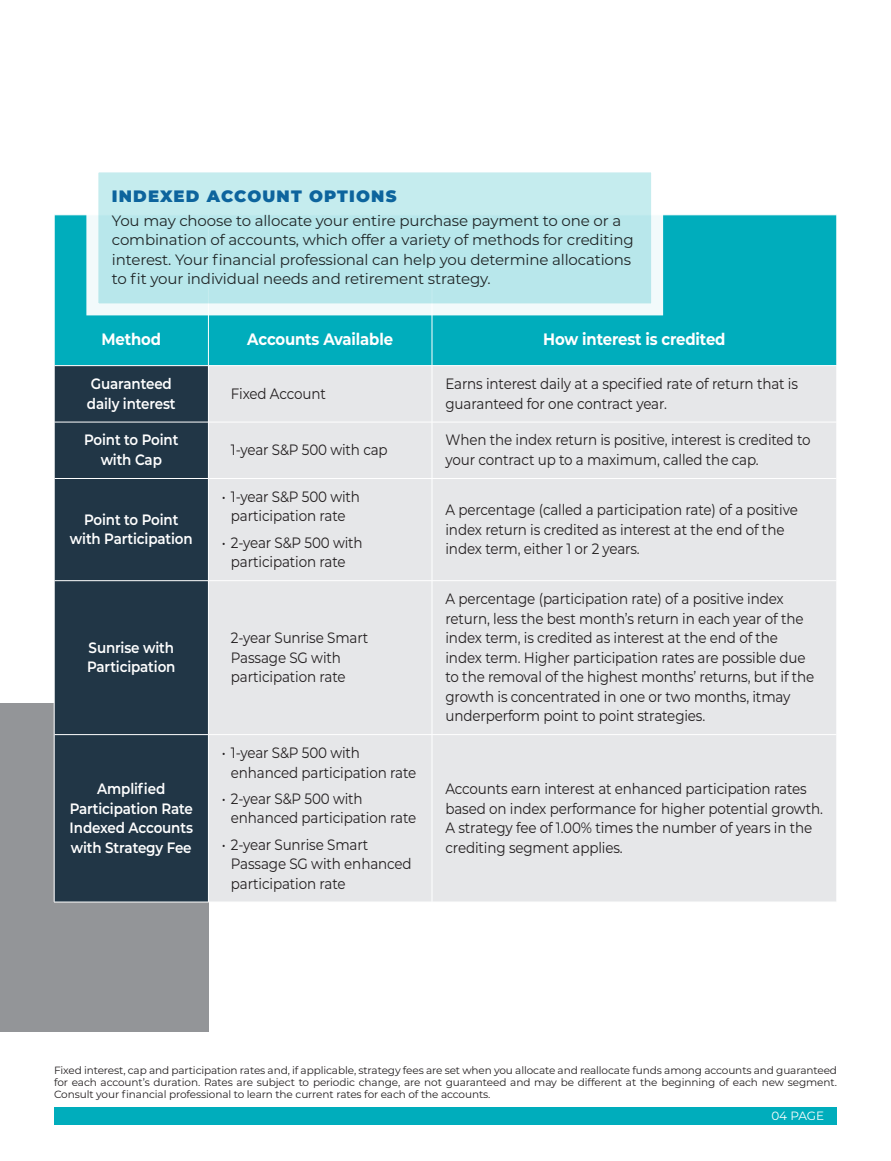
<style>
.page{position:relative;width:891px;height:1161px;background:#fff}
.page>*{position:absolute;margin:0;border:0;box-sizing:border-box;transform-origin:0 0}
._7_8_Montserrat_Reg{font:700 16.5px "Montserrat";letter-spacing:-.01em;color:#fff;scale:.9 1}
.t1{font:900 16.5px "Montserrat";letter-spacing:.07em;color:#005c98}
._7_8_Montserrat_Reg-2{font:15px/19.5px "Montserrat";letter-spacing:-.01em;color:#231f20;scale:.9 1}
._7_8_Montserrat_Reg-3{font:15px/19.5px "Montserrat";letter-spacing:-.01em;color:#231f20}
._7_8_Montserrat_Reg-4{font:600 15px/19.5px "Montserrat";letter-spacing:-.01em;color:#fff;text-align:center;scale:.9 1}
.t2{font:12px "Montserrat";letter-spacing:-.005em;color:#fff}
._7_8_Montserrat_Reg-5{font:10.5px/12px "Montserrat";letter-spacing:-.01em;color:#231f20;text-align:justify}
</style>
<div class="page">
<div style="left:54px;top:1107px;width:783px;height:18px;background:#00adbc"></div>
<div style="left:0;top:703px;width:208px;height:329px;background:#939598"></div>
<div style="left:55px;top:216px;width:782px;height:149px;background:#00adbc"></div>
<div style="left:55px;top:366px;width:153px;height:536px;background:#213646"></div>
<div style="left:209px;top:366px;width:627px;height:536px;background:#e6e7e9"></div>
<hr style="left:54px;top:581px;width:1px;height:154px;background:#fff">
<hr style="left:54px;top:735px;width:1px;height:167px;background:#fff">
<hr style="left:54px;top:902px;width:154px;height:1px;background:#fff">
<hr style="left:208px;top:215px;width:1px;height:150px;background:#fff">
<hr style="left:432px;top:215px;width:1px;height:150px;background:#fff">
<hr style="left:432px;top:366px;width:1px;height:56px;background:#fff">
<hr style="left:432px;top:422px;width:1px;height:56px;background:#fff">
<hr style="left:432px;top:479px;width:1px;height:101px;background:#fff">
<hr style="left:432px;top:581px;width:1px;height:153px;background:#fff">
<hr style="left:54px;top:734px;width:154px;height:1px;background:#fff">
<hr style="left:209px;top:734px;width:223px;height:1px;background:#fff">
<hr style="left:432px;top:734px;width:405px;height:1px;background:#fff">
<hr style="left:432px;top:735px;width:1px;height:167px;background:#fff">
<hr style="left:54px;top:422px;width:154px;height:1px;background:#fff">
<hr style="left:209px;top:422px;width:223px;height:1px;background:#fff">
<hr style="left:432px;top:422px;width:405px;height:1px;background:#fff">
<hr style="left:54px;top:478px;width:154px;height:1px;background:#fff">
<hr style="left:209px;top:478px;width:223px;height:1px;background:#fff">
<hr style="left:432px;top:478px;width:405px;height:1px;background:#fff">
<hr style="left:54px;top:580px;width:154px;height:1px;background:#fff">
<hr style="left:209px;top:580px;width:223px;height:1px;background:#fff">
<hr style="left:432px;top:580px;width:405px;height:1px;background:#fff">
<div style="left:92px;top:166px;width:565px;height:143px;background:linear-gradient(to right,#bce9ec,#bce9ec)"></div>
<div style="left:86px;top:160px;width:577px;height:155px;border:12px solid #fff"></div>
<p class="t1" style="left:112px;top:184px;width:286px">INDEXED ACCOUNT OPTIONS</p>
<p class="_7_8_Montserrat_Reg-3" style="left:112px;top:210px;width:523px">You may choose to allocate your entire purchase payment to one or a combination of accounts, which offer a variety of methods for crediting interest. Your financial professional can help you determine allocations to fit your individual needs and retirement strategy.</p>
<p class="_7_8_Montserrat_Reg" style="left:102px;top:328px;width:68px">Method</p>
<p class="_7_8_Montserrat_Reg" style="left:247px;top:328px;width:163px">Accounts Available</p>
<p class="_7_8_Montserrat_Reg" style="left:543px;top:328px;width:204px">How interest is credited</p>
<p class="_7_8_Montserrat_Reg-4" style="left:87px;top:373px;width:100px;text-align:left">Guaranteed daily interest</p>
<p class="_7_8_Montserrat_Reg-2" style="left:231px;top:383px;width:107px">Fixed Account</p>
<p class="_7_8_Montserrat_Reg-2" style="left:446px;top:373px;width:393px">Earns interest daily at a specified rate of return that is guaranteed for one contract year.</p>
<p class="_7_8_Montserrat_Reg-4" style="left:84px;top:430px;width:106px">Point to Point with Cap</p>
<p class="_7_8_Montserrat_Reg-2" style="left:231px;top:440px;width:176px">1-year S&amp;P 500 with cap</p>
<p class="_7_8_Montserrat_Reg-2" style="left:446px;top:430px;width:407px">When the index return is positive, interest is credited to your contract up to a maximum, called the cap.</p>
<p class="_7_8_Montserrat_Reg-4" style="left:70px;top:509px;width:138px">Point to Point with Participation</p>
<p class="_7_8_Montserrat_Reg-2" style="left:222px;top:486px;width:155px;text-align:center">• 1-year S&amp;P 500 with participation rate</p>
<p class="_7_8_Montserrat_Reg-2" style="left:222px;top:532px;width:158px;text-align:center">• 2-year S&amp;P 500 with participation rate</p>
<p class="_7_8_Montserrat_Reg-4" style="left:87px;top:637px;width:100px;text-align:left">Sunrise with<br>Participation</p>
<p class="_7_8_Montserrat_Reg-2" style="left:231px;top:628px;width:154px">2-year Sunrise Smart<br>Passage SG with participation rate</p>
<p class="_7_8_Montserrat_Reg-4" style="left:70px;top:778px;width:138px">Amplified<br>Participation Rate<br>Indexed Accounts with Strategy Fee</p>
<p class="_7_8_Montserrat_Reg-2" style="left:231px;top:742px;width:207px;text-indent:-9px">• 1-year S&amp;P 500 with enhanced participation rate</p>
<p class="_7_8_Montserrat_Reg-2" style="left:231px;top:788px;width:207px;text-indent:-9px">• 2-year S&amp;P 500 with enhanced participation rate</p>
<p class="_7_8_Montserrat_Reg-2" style="left:231px;top:834px;width:202px;text-indent:-9px">• 2-year Sunrise Smart<br>Passage SG with enhanced participation rate</p>
<p class="_7_8_Montserrat_Reg-2" style="left:446px;top:499px;width:393px">A percentage (called a participation rate) of a positive index return is credited as interest at the end of the index term, either 1 or 2 years.</p>
<p class="_7_8_Montserrat_Reg-2" style="left:446px;top:589px;width:411px">A percentage (participation rate) of a positive index return, less the best month’s return in each year of the index term, is credited as interest at the end of the index term. Higher participation rates are possible due to the removal of the highest months’ returns, but if the growth is concentrated in one or two months, itmay underperform point to point strategies.</p>
<p class="_7_8_Montserrat_Reg-2" style="left:446px;top:778px;width:421px">Accounts earn interest at enhanced participation rates based on index performance for higher potential growth.<br>A strategy fee of 1.00% times the number of years in the crediting segment applies.</p>
<p class="_7_8_Montserrat_Reg-5" style="left:54px;top:1064px;width:785px">Fixed interest, cap and participation rates and, if applicable, strategy fees are set when you allocate and reallocate funds among accounts and guaranteed for each account’s duration. Rates are subject to periodic change, are not guaranteed and may be different at the beginning of each new segment.<br>Consult your financial professional to learn the current rates for each of the accounts.</p>
<p class="t2" style="left:771px;top:1108px;width:54px">04 PAGE</p>
</div>
